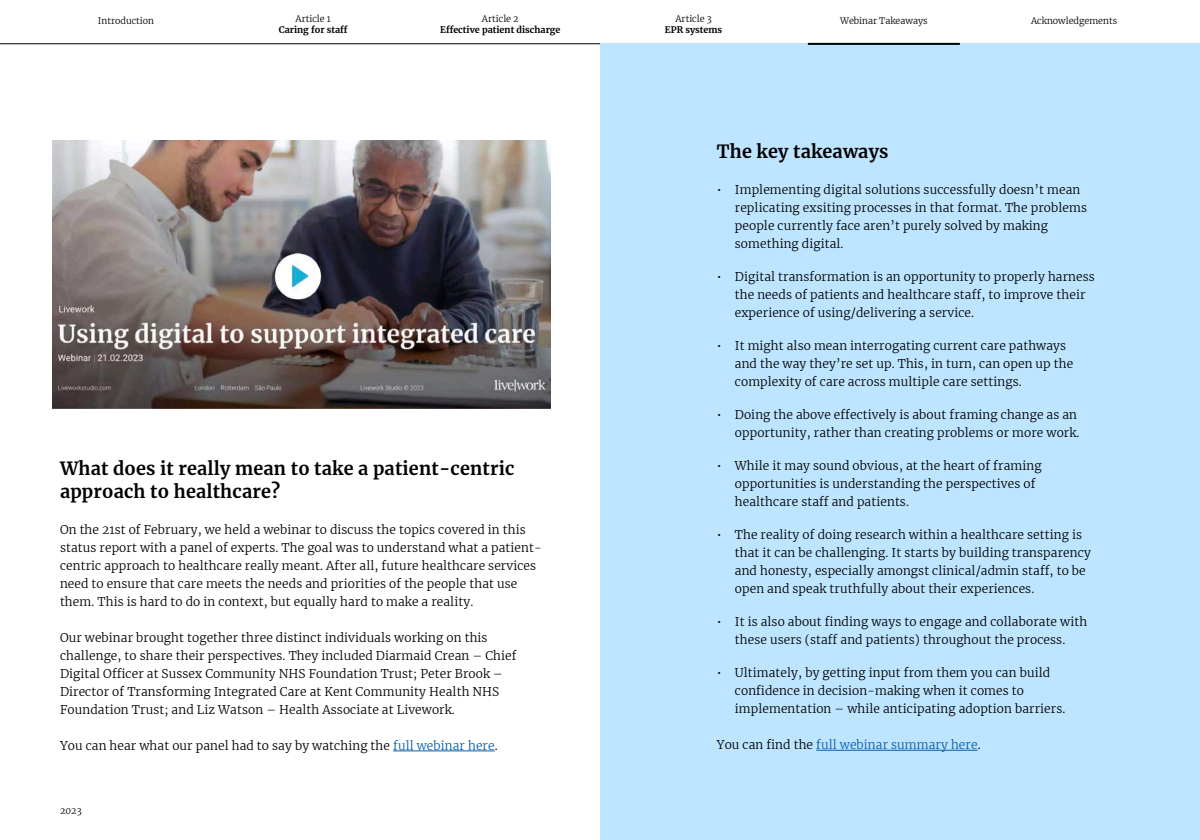
<style>
.page{position:relative;width:1200px;height:840px;background:#fff}
.page>*{position:absolute;margin:0;border:0;box-sizing:border-box;transform-origin:0 0}
.t1{font:700 18px/23px "Merriweather";letter-spacing:.01em;color:#000}
.t2{font:300 12px/18px "Merriweather";letter-spacing:.01em;color:#000}
.t3{font:300 12px "Merriweather";letter-spacing:.01em;color:#055caa}
.t4{font:300 9px "Merriweather";color:#000}
.t5{font:700 9px "Merriweather";color:#000}
.s1{color:#055caa}
.s2{color:#000}
</style>
<div class="page">
<svg style="left:0;top:42px;width:1200px;height:2px"></svg>
<div style="left:600px;top:44px;width:600px;height:796px;background:#bee5ff"></div>
<img style="left:53px;top:140px;width:497px;height:268px">
<hr style="left:393px;top:751px;width:102px;height:1px;background:#055caa">
<hr style="left:816px;top:750px;width:162px;height:1px;background:#055caa">
<hr style="left:808px;top:43px;width:152px;height:2px;background:#000">
<p class="t4" style="left:98px;top:14px;width:58px">Introduction</p>
<p class="t4" style="left:296px;top:12px;width:37px">Article 1</p>
<p class="t5" style="left:279px;top:23px;width:70px">Caring for staff</p>
<p class="t4" style="left:482px;top:12px;width:38px">Article 2</p>
<p class="t5" style="left:440px;top:23px;width:122px">Effective patient discharge</p>
<h1 class="t1" style="left:60px;top:456px;width:456px">What does it really mean to take a patient-centric approach to healthcare?</h1>
<p class="t2" style="left:60px;top:520px;width:483px">On the 21st of February, we held a webinar to discuss the topics covered in this status report with a panel of experts. The goal was to understand what a patient&shy;centric approach to healthcare really meant. After all, future healthcare services need to ensure that care meets the needs and priorities of the people that use them. This is hard to do in context, but equally hard to make a reality.</p>
<p class="t2" style="left:60px;top:628px;width:458px">Our webinar brought together three distinct individuals working on this challenge, to share their perspectives. They included Diarmaid Crean – Chief Digital Officer at Sussex Community NHS Foundation Trust; Peter Brook – Director of Transforming Integrated Care at Kent Community Health NHS Foundation Trust; and Liz Watson – Health Associate at Livework.</p>
<p class="t2" style="left:60px;top:736px;width:439px">You can hear what our panel had to say by watching the <span class="s1">full webinar here</span>.</p>
<p class="t4" style="left:60px;top:805px;width:23px">2023</p>
<p class="t4" style="left:675px;top:12px;width:38px">Article 3</p>
<p class="t5" style="left:665px;top:23px;width:59px">EPR systems</p>
<p class="t4" style="left:840px;top:14px;width:89px">Webinar Takeaways</p>
<p class="t4" style="left:1031px;top:14px;width:88px">Acknowledgements</p>
<h1 class="t1" style="left:717px;top:140px;width:173px">The key takeaways</h1>
<p class="t2" style="left:735px;top:181px;width:354px;text-indent:-18px">• Implementing digital solutions successfully doesn’t mean replicating exsiting processes in that format. The problems people currently face aren’t purely solved by making something digital.</p>
<p class="t2" style="left:735px;top:268px;width:361px;text-indent:-18px">• Digital transformation is an opportunity to properly harness the needs of patients and healthcare staff, to improve their experience of using/delivering a service.</p>
<p class="t2" style="left:735px;top:337px;width:340px;text-indent:-18px">• It might also mean interrogating current care pathways and the way they’re set up. This, in turn, can open up the complexity of care across multiple care settings.</p>
<p class="t2" style="left:717px;top:406px;width:364px;text-align:right">• Doing the above effectively is about framing change as an opportunity, rather than creating problems or more work.</p>
<p class="t2" style="left:735px;top:457px;width:308px;text-indent:-18px">• While it may sound obvious, at the heart of framing opportunities is understanding the perspectives of healthcare staff and patients.</p>
<p class="t2" style="left:735px;top:526px;width:357px;text-indent:-18px">• The reality of doing research within a healthcare setting is that it can be challenging. It starts by building transparency and honesty, especially amongst clinical/admin staff, to be open and speak truthfully about their experiences.</p>
<p class="t2" style="left:717px;top:613px;width:372px;text-align:center">• It is also about finding ways to engage and collaborate with these users (staff and patients) throughout the process.</p>
<p class="t2" style="left:735px;top:664px;width:332px;text-indent:-18px">• Ultimately, by getting input from them you can build confidence in decision-making when it comes to implementation – while anticipating adoption barriers.</p>
<p class="t3" style="left:717px;top:737px;width:265px"><span class="s2">You can find the</span> full webinar summary here<span class="s2">.</span></p>
</div>
